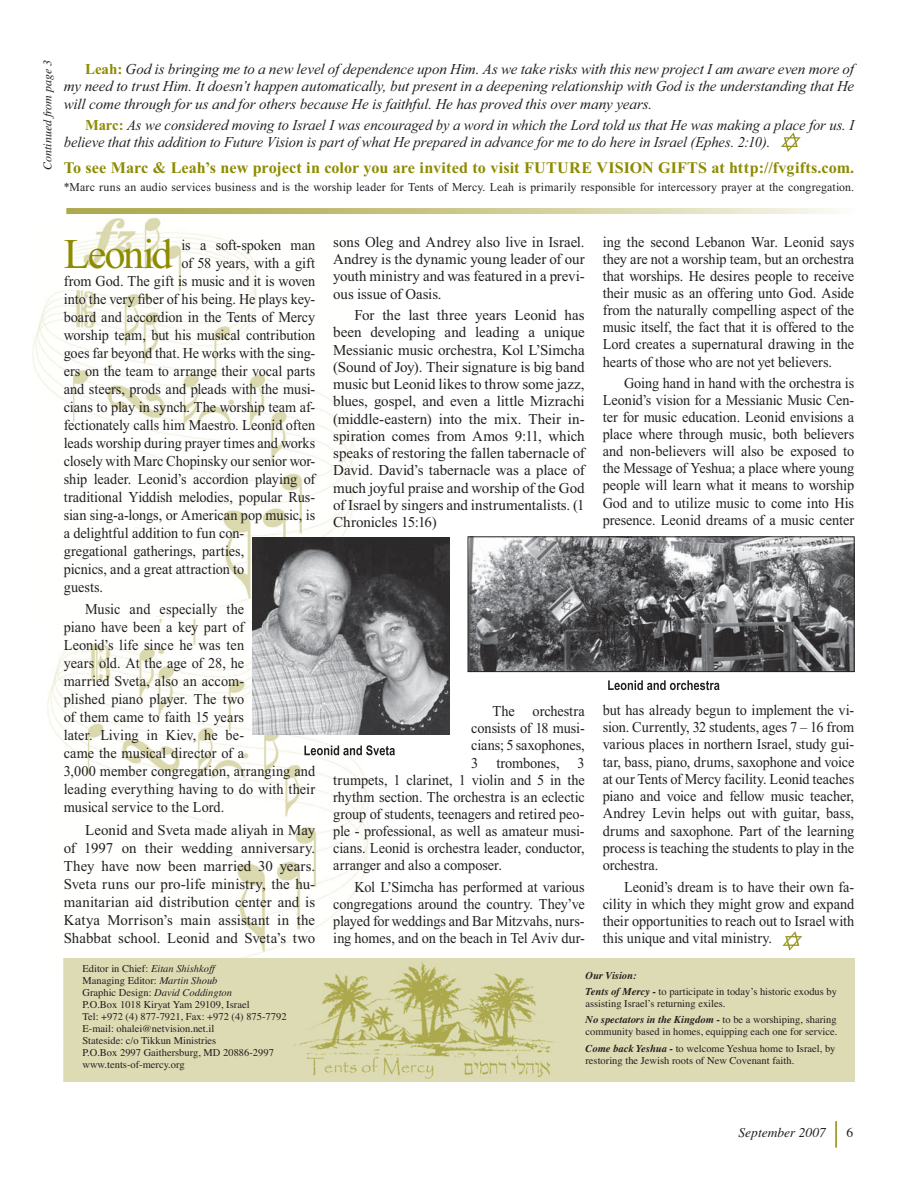
<style>
.page{position:relative;width:918px;height:1188px;background:#fff}
.page>*{position:absolute;margin:0;border:0;box-sizing:border-box;transform-origin:0 0}
.t1{font:42.15px "Times New Roman";letter-spacing:-.045em;color:#8d8b00}
.t2{font:700 16.2px "Times New Roman";color:#8d8b00}
.t3{font:15px/17.1px "Times New Roman";color:#231f20;text-align:justify;scale:.95 1}
.t4{font:15px/17.2px "Times New Roman";color:#231f20;text-align:justify}
.t5{font:italic 15px/17.2px "Times New Roman";letter-spacing:-.005em;color:#231f20;text-align:justify}
.t6{font:italic 13.5px "Times";color:#231f20}
.t7{font:13.5px "Times";color:#231f20}
.t8{font:12px "Times New Roman";letter-spacing:.015em;color:#231f20}
.t9{font:italic 12px "Times";color:#231f20}
.t10{font:10.5px/12px "Times";color:#231f20}
.s1{font-weight:700;font-style:normal;color:#8d8b00}
.s2{font-style:italic}
.s3{font-weight:700;font-style:italic}
</style>
<div class="page">
<hr style="left:835px;top:1121px;width:2px;height:27px;background:#8d8b00">
<img style="left:47px;top:618px;width:323px;height:354px">
<img style="left:32px;top:217px;width:323px;height:401px">
<img style="left:64px;top:958px;width:791px;height:124px">
<svg style="left:782px;top:931px;width:20px;height:20px"></svg>
<img style="left:253px;top:537px;width:197px;height:198px">
<img style="left:470px;top:538px;width:383px;height:132px">
<div style="left:468px;top:536px;width:387px;height:136px;border:1px solid #231f20"></div>
<svg style="left:66px;top:208px;width:773px;height:6px"></svg>
<svg style="left:781px;top:132px;width:20px;height:20px"></svg>
<svg style="left:608px;top:680px;width:112px;height:10px"></svg>
<svg style="left:304px;top:745px;width:91px;height:10px"></svg>
<p class="t9" style="left:43px;top:170px;width:112px;rotate:-90deg">Continued from page 3</p>
<p class="t5" style="left:64px;top:62px;width:792px;text-indent:21px"><span class="s1">Leah:</span> God is bringing me to a new level of dependence upon Him. As we take risks with this new project I am aware even more of my need to trust Him. It doesn’t happen automatically, but present in a deepening relationship with God is the understanding that He will come through for us and for others because He is faithful. He has proved this over many years.</p>
<p class="t5" style="left:64px;top:118px;width:792px;text-indent:21px"><span class="s1">Marc:</span> As we considered moving to Israel I was encouraged by a word in which the Lord told us that He was making a place for us. I believe that this addition to Future Vision is part of what He prepared in advance for me to do here in Israel (Ephes. 2:10).</p>
<p class="t2" style="left:64px;top:162px;width:792px">To see Marc &amp; Leah’s new project in color you are invited to visit FUTURE VISION GIFTS at http://fvgifts.com.</p>
<p class="t8" style="left:64px;top:183px;width:792px">*Marc runs an audio services business and is the worship leader for Tents of Mercy. Leah is primarily responsible for intercessory prayer at the congregation.</p>
<h1 class="t1" style="left:64px;top:239px;width:110px">Leonid</h1>
<p class="t3" style="left:181px;top:238px;width:142px">is a soft-spoken man</p>
<p class="t3" style="left:181px;top:256px;width:142px">of 58 years, with a gift</p>
<p class="t3" style="left:64px;top:274px;width:266px">from God. The gift is music and it is woven</p>
<p class="t3" style="left:64px;top:292px;width:266px">into the very fiber of his being. He plays key-</p>
<p class="t3" style="left:64px;top:310px;width:266px">board and accordion in the Tents of Mercy</p>
<p class="t3" style="left:64px;top:328px;width:266px">worship team, but his musical contribution</p>
<p class="t3" style="left:64px;top:346px;width:266px">goes far beyond that. He works with the sing-</p>
<p class="t3" style="left:64px;top:364px;width:266px">ers on the team to arrange their vocal parts</p>
<p class="t3" style="left:64px;top:382px;width:266px">and steers, prods and pleads with the musi-</p>
<p class="t3" style="left:64px;top:400px;width:266px">cians to play in synch. The worship team af-</p>
<p class="t3" style="left:64px;top:418px;width:266px">fectionately calls him Maestro. Leonid often</p>
<p class="t3" style="left:64px;top:436px;width:266px">leads worship during prayer times and works</p>
<p class="t3" style="left:64px;top:454px;width:266px">closely with Marc Chopinsky our senior wor-</p>
<p class="t3" style="left:64px;top:472px;width:266px">ship leader. Leonid’s accordion playing of</p>
<p class="t3" style="left:64px;top:490px;width:266px">traditional Yiddish melodies, popular Rus-</p>
<p class="t3" style="left:64px;top:508px;width:266px">sian sing-a-longs, or American pop music, is</p>
<p class="t3" style="left:64px;top:526px;width:191px">a delightful addition to fun con-</p>
<p class="t3" style="left:64px;top:544px;width:191px">gregational gatherings, parties,</p>
<p class="t3" style="left:64px;top:562px;width:191px">picnics, and a great attraction to</p>
<p class="t3" style="left:64px;top:580px;width:43px">guests.</p>
<p class="t3" style="left:64px;top:602px;width:266px;line-height:18px;text-align:left;text-indent:21px">Music and especially the<br>piano have been a key part of<br>Leonid’s life since he was ten<br>years old. At the age of 28, he<br>married Sveta, also an accom-<br>plished piano player. The two<br>of them came to faith 15 years<br>later. Living in Kiev, he be-<br>came the musical director of a<br>3,000 member congregation, arranging and leading everything having to do with their musical service to the Lord.</p>
<p class="t4" style="left:64px;top:822px;width:253px;line-height:18px;text-indent:21px">Leonid and Sveta made aliyah in May of 1997 on their wedding anniversary.<br>They have now been married 30 years.<br>Sveta runs our pro-life ministry, the hu&shy;manitarian aid distribution center and is Katya Morrison’s main assistant in the Shabbat school. Leonid and Sveta’s two</p>
<p class="t4" style="left:333px;top:235px;width:253px">sons Oleg and Andrey also live in Israel.<br>Andrey is the dynamic young leader of our youth ministry and was featured in a previ&shy;ous issue of Oasis.</p>
<p class="t4" style="left:333px;top:308px;width:253px;text-indent:21px">For the last three years Leonid has been developing and leading a unique Messianic music orchestra, Kol L’Simcha (Sound of Joy). Their signature is big band music but Leonid likes to throw some jazz, blues, gospel, and even a little Mizrachi (middle-eastern) into the mix. Their in&shy;spiration comes from Amos 9:11, which speaks of restoring the fallen tabernacle of David. David’s tabernacle was a place of much joyful praise and worship of the God of Israel by singers and instrumentalists. (1<br>Chronicles 15:16)</p>
<p class="t3" style="left:603px;top:235px;width:266px">ing the second Lebanon War. Leonid says they are not a worship team, but an orchestra that worships. He desires people to receive their music as an offering unto God. Aside from the naturally compelling aspect of the music itself, the fact that it is offered to the Lord creates a supernatural drawing in the hearts of those who are not yet believers.</p>
<p class="t3" style="left:603px;top:376px;width:266px;text-indent:21px">Going hand in hand with the orchestra is Leonid’s vision for a Messianic Music Cen&shy;ter for music education. Leonid envisions a place where through music, both believers and non-believers will also be exposed to the Message of Yeshua; a place where young people will learn what it means to worship God and to utilize music to come into His presence. Leonid dreams of a music center</p>
<p class="t3" style="left:493px;top:704px;width:99px">The orchestra</p>
<p class="t3" style="left:471px;top:721px;width:121px">consists of 18 musi-</p>
<p class="t3" style="left:471px;top:738px;width:121px">cians; 5 saxophones,</p>
<p class="t3" style="left:471px;top:755px;width:121px">3 trombones, 3</p>
<p class="t3" style="left:333px;top:773px;width:266px">trumpets, 1 clarinet, 1 violin and 5 in the</p>
<p class="t3" style="left:333px;top:790px;width:266px">rhythm section. The orchestra is an eclectic</p>
<p class="t3" style="left:333px;top:807px;width:266px">group of students, teenagers and retired peo-</p>
<p class="t3" style="left:333px;top:824px;width:266px">ple - professional, as well as amateur musi-</p>
<p class="t3" style="left:333px;top:841px;width:266px">cians. Leonid is orchestra leader, conductor,</p>
<p class="t3" style="left:333px;top:858px;width:179px">arranger and also a composer.</p>
<p class="t3" style="left:333px;top:879px;width:266px;text-indent:21px">Kol L’Simcha has performed at various congregations around the country. They’ve played for weddings and Bar Mitzvahs, nurs&shy;ing homes, and on the beach in Tel Aviv dur-</p>
<p class="t3" style="left:603px;top:703px;width:266px">but has already begun to implement the vi&shy;sion. Currently, 32 students, ages 7 – 16 from various places in northern Israel, study gui&shy;tar, bass, piano, drums, saxophone and voice at our Tents of Mercy facility. Leonid teaches piano and voice and fellow music teacher, Andrey Levin helps out with guitar, bass, drums and saxophone. Part of the learning process is teaching the students to play in the orchestra.</p>
<p class="t3" style="left:603px;top:879px;width:266px;text-indent:21px">Leonid’s dream is to have their own fa&shy;cility in which they might grow and expand their opportunities to reach out to Israel with this unique and vital ministry.</p>
<p class="t10" style="left:82px;top:964px;width:206px">Editor in Chief: <span class="s2">Eitan Shishkoff<br></span>Managing Editor: <span class="s2">Martin Shoub<br></span>Graphic Design: <span class="s2">David Coddington<br></span>P.O.Box 1018 Kiryat Yam 29109, Israel<br>Tel: +972 (4) 877-7921, Fax: +972 (4) 875-7792<br>E-mail: ohalei@netvision.net.il<br>Stateside: c/o Tikkun Ministries<br>P.O.Box 2997 Gaithersburg, MD 20886-2997 www.tents-of-mercy.org</p>
<p class="t10" style="left:585px;top:968px;width:253px;line-height:16.2px"><span class="s3">Our Vision:<br>Tents of Mercy -</span> to participate in todayʼs historic exodus by</p>
<p class="t10" style="left:585px;top:997px;width:253px;line-height:16.2px">assisting Israelʼs returning exiles.<br><span class="s3">No spectators in the Kingdom -</span> to be a worshiping, sharing</p>
<p class="t10" style="left:585px;top:1025px;width:253px;line-height:16.2px">community based in homes, equipping each one for service.<br><span class="s3">Come back Yeshua -</span> to welcome Yeshua home to Israel, by</p>
<p class="t10" style="left:585px;top:1055px;width:210px">restoring the Jewish roots of New Covenant faith.</p>
<p class="t6" style="left:739px;top:1127px;width:89px">September 2007</p>
<p class="t7" style="left:846px;top:1128px;width:8px">6</p>
</div>
